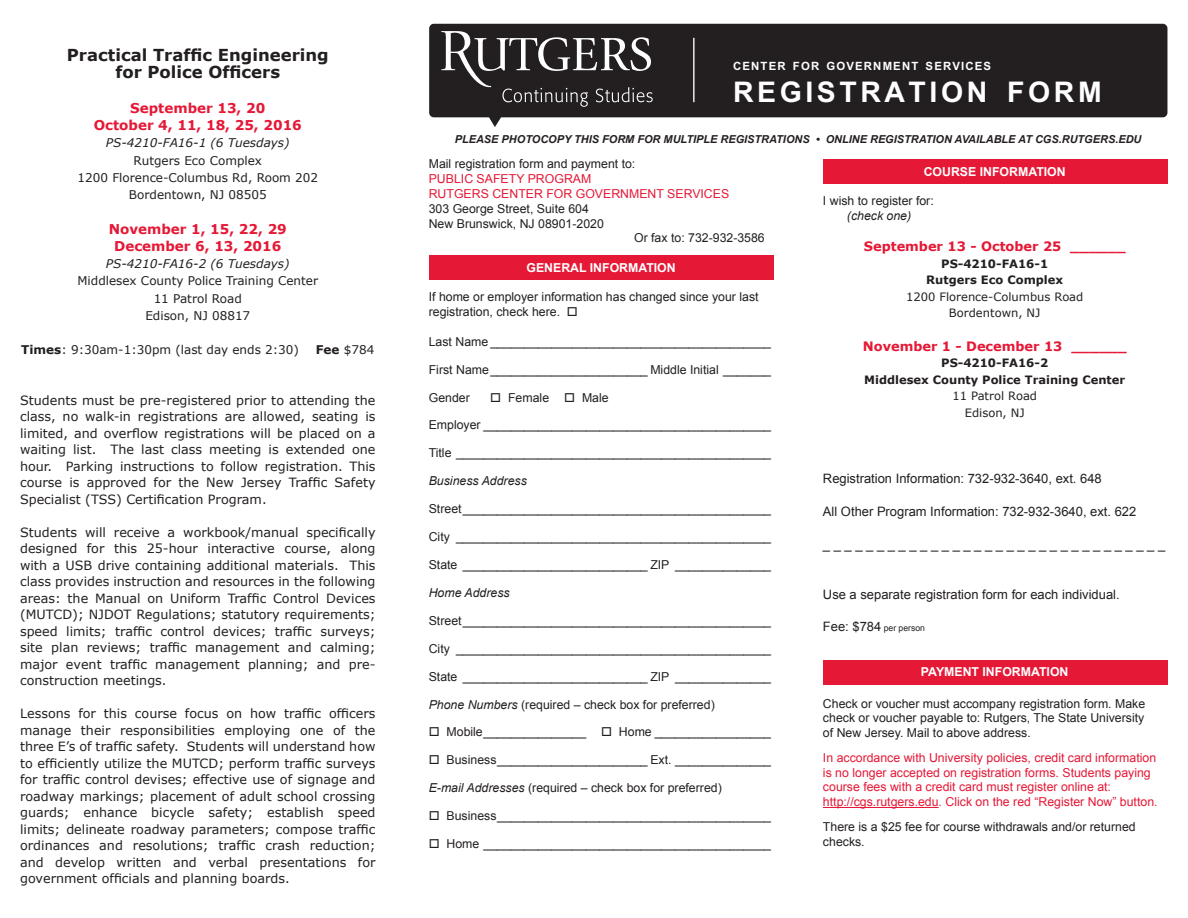
<style>
.page{position:relative;width:1188px;height:918px;background:#fff}
.page>*{position:absolute;margin:0;border:0;box-sizing:border-box;transform-origin:0 0}
.t1{font:700 28.5px "Arial";letter-spacing:.125em;color:#fff}
.t2{font:700 16.5px/17.2px "Verdana";color:#231f20;text-align:center}
.t3{font:700 13.5px/17.2px "Verdana";color:#e51836;text-align:center}
.t4{font:12.9px "Arial";color:#231f20}
.t5{font:700 12.9px "Verdana";color:#e51836}
.t6{font:12.75px/16.5px "Verdana";color:#231f20;text-align:justify}
.t7{font:12.3px/14.7px "Arial";color:#231f20}
.t8{font:12.3px/14.7px "Arial";color:#e51836}
.t9{font:700 12.3px "Arial";color:#fff}
.t10{font:italic 12.3px "Arial";color:#231f20}
.t11{font:12px/17.2px "Verdana";color:#231f20;text-align:center}
.t12{font:italic 12px "Verdana";color:#231f20}
.t13{font:700 11.55px/16.5px "Verdana";color:#231f20;text-align:center}
.t14{font:11.55px/16.5px "Verdana";color:#231f20;text-align:center}
.t15{font:700 11.4px "Arial";letter-spacing:.1em;color:#fff}
.t16{font:italic 700 10.95px "Arial";color:#231f20}
.t17{font:8.7px "Arial";color:#231f20}
.s1{font-weight:700}
.s2{font-style:italic}
.s3{font-size:12.9px}
</style>
<div class="page">
<div style="left:823px;top:660px;width:344px;height:25px;background:#e51836"></div>
<div style="left:429px;top:255px;width:344px;height:24px;background:#e51836"></div>
<div style="left:823px;top:159px;width:344px;height:25px;background:#e51836"></div>
<svg style="left:429px;top:24px;width:738px;height:103px;background:#3d393a"></svg>
<svg style="left:441px;top:31px;width:212px;height:76px;background:#474445"></svg>
<hr style="left:693px;top:38px;width:2px;height:64px;background:#fff">
<hr style="left:823px;top:807px;width:116px;height:1px;background:#e51836">
<p class="t2" style="left:67px;top:46px;width:263px">Practical Traffic Engineering for Police Officers</p>
<p class="t3" style="left:94px;top:99px;width:210px">September 13, 20<br>October 4, 11, 18, 25, 2016</p>
<p class="t12" style="left:106px;top:135px;width:185px">PS-4210-FA16-1 (6 Tuesdays)</p>
<p class="t11" style="left:78px;top:152px;width:242px">Rutgers Eco Complex<br>1200 Florence-Columbus Rd, Room 202<br>Bordentown, NJ 08505</p>
<p class="t3" style="left:109px;top:220px;width:180px">November 1, 15, 22, 29<br>December 6, 13, 2016</p>
<p class="t12" style="left:106px;top:256px;width:185px">PS-4210-FA16-2 (6 Tuesdays)</p>
<p class="t11" style="left:77px;top:272px;width:242px">Middlesex County Police Training Center<br>11 Patrol Road<br>Edison, NJ 08817</p>
<p class="t11" style="left:21px;top:341px;width:279px"><span class="s1">Times</span>: 9:30am-1:30pm (last day ends 2:30)</p>
<p class="t11" style="left:316px;top:341px;width:60px"><span class="s1">Fee</span> $784</p>
<p class="t6" style="left:20px;top:392px;width:357px">Students must be pre-registered prior to attending the class, no walk-in registrations are allowed, seating is limited, and overflow registrations will be placed on a waiting list. The last class meeting is extended one hour. Parking instructions to follow registration. This course is approved for the New Jersey Traffic Safety Specialist (TSS) Certification Program.</p>
<p class="t6" style="left:20px;top:524px;width:357px">Students will receive a workbook/manual specifically designed for this 25-hour interactive course, along with a USB drive containing additional materials. This class provides instruction and resources in the following areas: the Manual on Uniform Traffic Control Devices (MUTCD); NJDOT Regulations; statutory requirements; speed limits; traffic control devices; traffic surveys; site plan reviews; traffic management and calming; major event traffic management planning; and pre&shy;construction meetings.</p>
<p class="t6" style="left:20px;top:705px;width:357px">Lessons for this course focus on how traffic officers manage their responsibilities employing one of the three E’s of traffic safety. Students will understand how to efficiently utilize the MUTCD; perform traffic surveys for traffic control devises; effective use of signage and roadway markings; placement of adult school crossing guards; enhance bicycle safety; establish speed limits; delineate roadway parameters; compose traffic ordinances and resolutions; traffic crash reduction; and develop written and verbal presentations for government officials and planning boards.</p>
<p class="t15" style="left:733px;top:59px;width:260px">CENTER FOR GOVERNMENT SERVICES</p>
<h1 class="t1" style="left:733px;top:73px;width:370px">REGISTRATION FORM</h1>
<p class="t16" style="left:455px;top:131px;width:688px">PLEASE PHOTOCOPY THIS FORM FOR MULTIPLE REGISTRATIONS • ONLINE REGISTRATION AVAILABLE AT CGS.RUTGERS.EDU</p>
<p class="t7" style="left:429px;top:157px;width:208px">Mail registration form and payment to:</p>
<p class="t8" style="left:429px;top:172px;width:302px">PUBLIC SAFETY PROGRAM<br>RUTGERS CENTER FOR GOVERNMENT SERVICES</p>
<p class="t7" style="left:429px;top:201px;width:177px">303 George Street, Suite 604<br>New Brunswick, NJ 08901-2020</p>
<p class="t7" style="left:634px;top:231px;width:132px">Or fax to: 732-932-3586</p>
<p class="t9" style="left:526px;top:259px;width:151px">GENERAL INFORMATION</p>
<p class="t7" style="left:429px;top:290px;width:331px">If home or employer information has changed since your last registration, check here. □</p>
<p class="t7" style="left:429px;top:334px;width:344px">Last Name _________________________________________</p>
<p class="t7" style="left:429px;top:362px;width:344px">First Name_______________________ Middle Initial _______</p>
<p class="t7" style="left:429px;top:390px;width:43px">Gender</p>
<p class="t7" style="left:490px;top:390px;width:120px">□ Female □ Male</p>
<p class="t7" style="left:429px;top:418px;width:344px">Employer __________________________________________</p>
<p class="t7" style="left:429px;top:446px;width:344px">Title ______________________________________________</p>
<p class="t10" style="left:429px;top:473px;width:100px">Business Address</p>
<p class="t7" style="left:429px;top:502px;width:344px">Street_____________________________________________</p>
<p class="t7" style="left:429px;top:530px;width:344px">City ______________________________________________</p>
<p class="t7" style="left:429px;top:557px;width:344px">State ___________________________ ZIP ______________</p>
<p class="t10" style="left:429px;top:585px;width:82px">Home Address</p>
<p class="t7" style="left:429px;top:613px;width:344px">Street_____________________________________________</p>
<p class="t7" style="left:429px;top:641px;width:344px">City ______________________________________________</p>
<p class="t7" style="left:429px;top:669px;width:344px">State ___________________________ ZIP ______________</p>
<p class="t7" style="left:429px;top:697px;width:288px"><span class="s2">Phone Numbers</span> (required – check box for preferred)</p>
<p class="t7" style="left:429px;top:725px;width:344px">□ Mobile_______________ □ Home _________________</p>
<p class="t7" style="left:429px;top:753px;width:344px">□ Business______________________ Ext. ______________</p>
<p class="t7" style="left:429px;top:781px;width:295px"><span class="s2">E-mail Addresses</span> (required – check box for preferred)</p>
<p class="t7" style="left:429px;top:809px;width:344px">□ Business________________________________________</p>
<p class="t7" style="left:429px;top:837px;width:344px">□ Home __________________________________________</p>
<p class="t9" style="left:924px;top:163px;width:144px">COURSE INFORMATION</p>
<p class="t7" style="left:823px;top:194px;width:112px">I wish to register for:</p>
<p class="t10" style="left:847px;top:208px;width:66px">(check one)</p>
<p class="t5" style="left:864px;top:237px;width:263px">September 13 - October 25 ______</p>
<p class="t13" style="left:926px;top:255px;width:138px">PS-4210-FA16-1<br>Rutgers Eco Complex</p>
<p class="t14" style="left:906px;top:288px;width:179px">1200 Florence-Columbus Road<br>Bordentown, NJ</p>
<p class="t5" style="left:863px;top:337px;width:265px">November 1 - December 13 ______</p>
<p class="t13" style="left:864px;top:354px;width:262px">PS-4210-FA16-2<br>Middlesex County Police Training Center</p>
<p class="t14" style="left:952px;top:388px;width:86px">11 Patrol Road<br>Edison, NJ</p>
<p class="t4" style="left:823px;top:470px;width:280px">Registration Information: 732-932-3640, ext. 648</p>
<p class="t4" style="left:823px;top:503px;width:315px">All Other Program Information: 732-932-3640, ext. 622</p>
<p class="t4" style="left:823px;top:536px;width:344px">_ _ _ _ _ _ _ _ _ _ _ _ _ _ _ _ _ _ _ _ _ _ _ _ _ _ _ _ _ _ _ _</p>
<p class="t4" style="left:823px;top:586px;width:298px">Use a separate registration form for each individual.</p>
<p class="t17" style="left:823px;top:622px;width:104px"><span class="s3">Fee: $784</span> per person</p>
<p class="t9" style="left:921px;top:663px;width:149px">PAYMENT INFORMATION</p>
<p class="t7" style="left:823px;top:696px;width:324px;text-align:justify">Check or voucher must accompany registration form. Make check or voucher payable to: Rutgers, The State University of New Jersey. Mail to above address.</p>
<p class="t8" style="left:823px;top:750px;width:336px">In accordance with University policies, credit card information is no longer accepted on registration forms. Students paying course fees with a credit card must register online at: http://cgs.rutgers.edu. Click on the red “Register Now” button.</p>
<p class="t7" style="left:823px;top:819px;width:314px">There is a $25 fee for course withdrawals and/or returned checks.</p>
</div>
